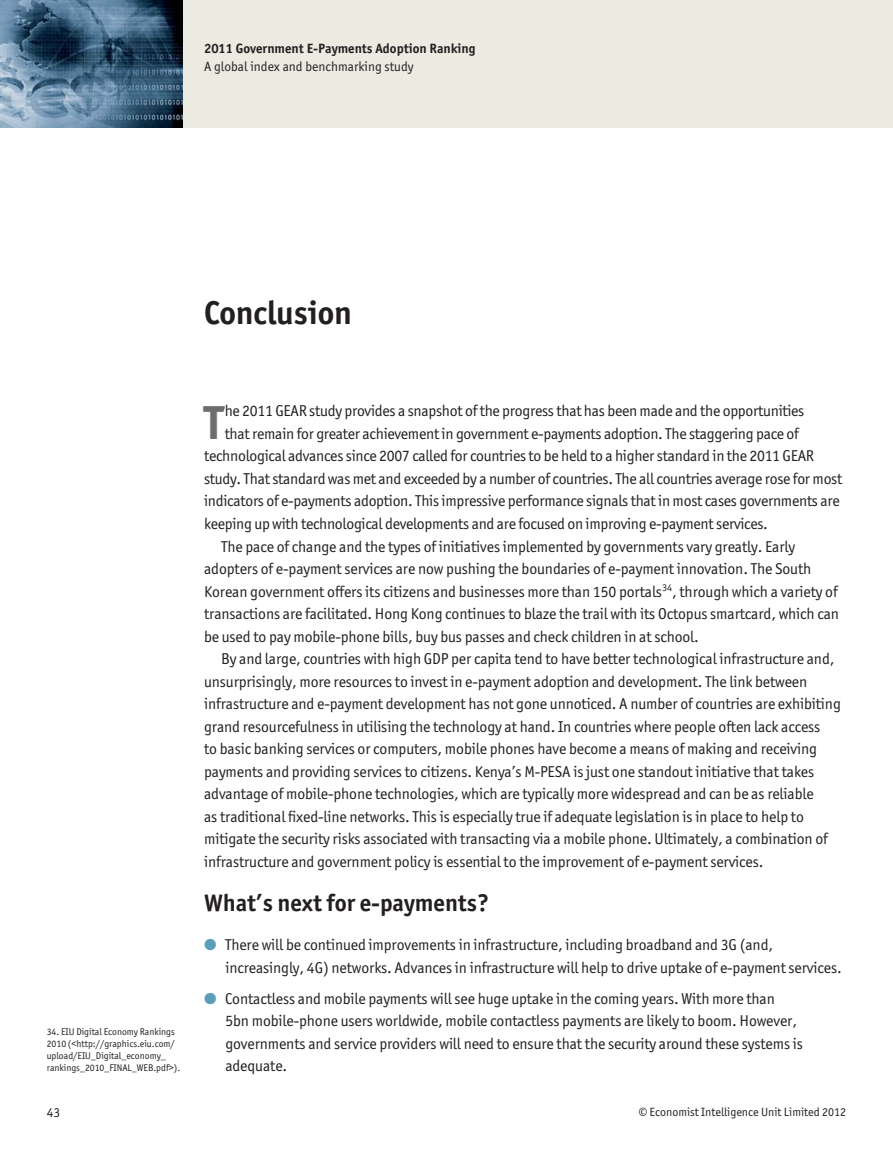
<style>
.page{position:relative;width:893px;height:1149px;background:#fff}
.page>*{position:absolute;margin:0;border:0;box-sizing:border-box;transform-origin:0 0}
.t1{font:700 47.85px "Officina San ITC";color:#6c6e70}
.t2{font:700 33px "Officina San ITC";color:#231f20}
.t3{font:700 24px "Officina San ITC";color:#231f20}
.t4{font:15.75px/22.5px "Officina San ITC";letter-spacing:-.005em;color:#231f20}
.t5{font:700 13.5px "Officina San ITC";color:#231f20}
.t6{font:13.5px "Officina San ITC";color:#231f20}
.t7{font:12px "Officina San ITC";color:#231f20}
.t8{font:9.75px/12px "Officina San ITC";color:#231f20}
.s1{color:#5b9eb8}
</style>
<div class="page">
<div style="left:0;top:0;width:893px;height:128px;background:#ecebe1"></div>
<img style="left:0;top:0;width:183px;height:128px">
<p class="t5" style="left:204px;top:42px;width:273px">2011 Government E-Payments Adoption Ranking</p>
<p class="t6" style="left:204px;top:60px;width:211px">A global index and benchmarking study</p>
<h2 class="t2" style="left:204px;top:297px;width:149px">Conclusion</h2>
<p class="t8" style="left:47px;top:1025px;width:135px">34. EIU Digital Economy Rankings 2010 (&lt;http://graphics.eiu.com/ upload/EIU_Digital_economy_ rankings_2010_FINAL_WEB.pdf&gt;).</p>
<h1 class="t1" style="left:204px;top:400px;width:21px">T</h1>
<p class="t4" style="left:225px;top:400px;width:581px">he 2011 GEAR study provides a snapshot of the progress that has been made and the opportunities</p>
<p class="t4" style="left:225px;top:423px;width:576px">that remain for greater achievement in government e-payments adoption. The staggering pace of</p>
<p class="t4" style="left:204px;top:445px;width:611px">technological advances since 2007 called for countries to be held to a higher standard in the 2011 GEAR</p>
<p class="t4" style="left:204px;top:468px;width:640px">study. That standard was met and exceeded by a number of countries. The all countries average rose for most</p>
<p class="t4" style="left:204px;top:490px;width:637px">indicators of e-payments adoption. This impressive performance signals that in most cases governments are</p>
<p class="t4" style="left:204px;top:513px;width:565px">keeping up with technological developments and are focused on improving e-payment services.</p>
<p class="t4" style="left:221px;top:535px;width:576px">The pace of change and the types of initiatives implemented by governments vary greatly. Early</p>
<p class="t4" style="left:204px;top:558px;width:609px">adopters of e-payment services are now pushing the boundaries of e-payment innovation. The South</p>
<p class="t4" style="left:204px;top:580px;width:635px">Korean government offers its citizens and businesses more than 150 portals<sup>34</sup>, through which a variety of</p>
<p class="t4" style="left:204px;top:603px;width:636px">transactions are facilitated. Hong Kong continues to blaze the trail with its Octopus smartcard, which can</p>
<p class="t4" style="left:204px;top:625px;width:496px">be used to pay mobile-phone bills, buy bus passes and check children in at school.</p>
<p class="t4" style="left:221px;top:648px;width:615px">By and large, countries with high GDP per capita tend to have better technological infrastructure and,</p>
<p class="t4" style="left:204px;top:670px;width:605px">unsurprisingly, more resources to invest in e-payment adoption and development. The link between</p>
<p class="t4" style="left:204px;top:693px;width:638px">infrastructure and e-payment development has not gone unnoticed. A number of countries are exhibiting</p>
<p class="t4" style="left:204px;top:715px;width:618px">grand resourcefulness in utilising the technology at hand. In countries where people often lack access</p>
<p class="t4" style="left:204px;top:738px;width:614px">to basic banking services or computers, mobile phones have become a means of making and receiving</p>
<p class="t4" style="left:204px;top:760px;width:612px">payments and providing services to citizens. Kenya’s M-PESA is just one standout initiative that takes</p>
<p class="t4" style="left:204px;top:783px;width:611px">advantage of mobile-phone technologies, which are typically more widespread and can be as reliable</p>
<p class="t4" style="left:204px;top:805px;width:601px">as traditional fixed-line networks. This is especially true if adequate legislation is in place to help to</p>
<p class="t4" style="left:204px;top:828px;width:625px">mitigate the security risks associated with transacting via a mobile phone. Ultimately, a combination of</p>
<p class="t4" style="left:204px;top:850px;width:561px">infrastructure and government policy is essential to the improvement of e-payment services.</p>
<h3 class="t3" style="left:204px;top:891px;width:286px">What’s next for e-payments?</h3>
<p class="t4" style="left:225px;top:934px;width:618px;text-indent:-21px"><span class="s1">●</span> There will be continued improvements in infrastructure, including broadband and 3G (and, increasingly, 4G) networks. Advances in infrastructure will help to drive uptake of e-payment services.</p>
<p class="t4" style="left:225px;top:987px;width:579px;text-indent:-21px"><span class="s1">●</span> Contactless and mobile payments will see huge uptake in the coming years. With more than<br>5bn mobile-phone users worldwide, mobile contactless payments are likely to boom. However, governments and service providers will need to ensure that the security around these systems is adequate.</p>
<p class="t6" style="left:47px;top:1105px;width:15px">43</p>
<p class="t7" style="left:639px;top:1105px;width:209px">© Economist Intelligence Unit Limited 2012</p>
</div>
